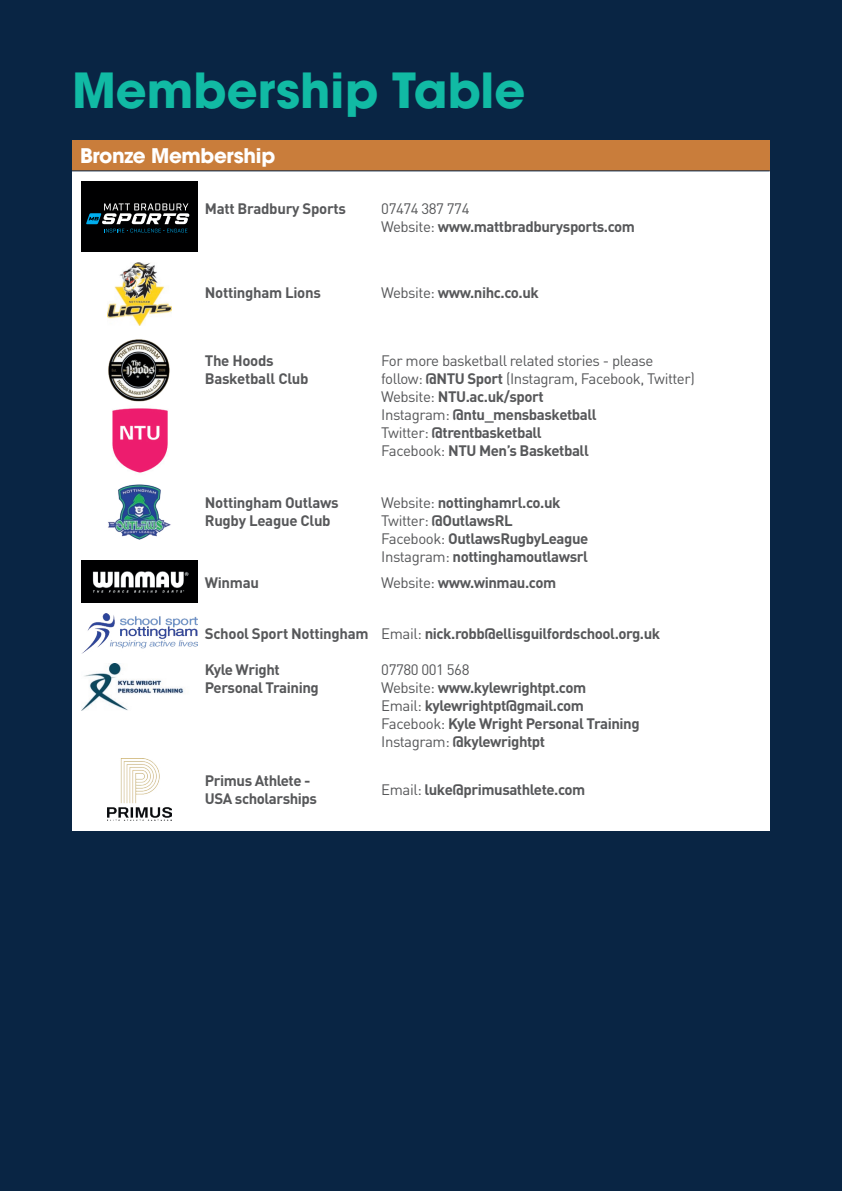
<style>
.page{position:relative;width:842px;height:1191px;background:#092544}
.page>*{position:absolute;margin:0;border:0;box-sizing:border-box;transform-origin:0 0}
.t1{font:700 48px "ITC Avant Garde Std";color:#11baa4}
.t2{font:700 20px "ITC Avant Garde Std";letter-spacing:-.02em;color:#fff}
.t3{font:700 15px/18px "DIN";letter-spacing:-.03em;color:#57585a}
.t4{font:15px/18px "DIN";letter-spacing:-.03em;color:#57585a}
.s1{font-weight:400}
.s2{font-weight:700}
</style>
<div class="page">
<div style="left:72px;top:171px;width:698px;height:659px;background:#fff"></div>
<div style="left:72px;top:140px;width:698px;height:31px;background:#c97d3b"></div>
<hr style="left:72px;top:170px;width:698px;height:1px;background:#092544">
<div style="left:81px;top:181px;width:117px;height:71px;background:#000001"></div>
<svg style="left:86px;top:203px;width:103px;height:29px"></svg>
<img style="left:82px;top:613px;width:116px;height:40px">
<img style="left:81px;top:561px;width:116px;height:42px">
<img style="left:107px;top:263px;width:65px;height:62px">
<img style="left:108px;top:485px;width:63px;height:54px">
<img style="left:108px;top:339px;width:62px;height:134px">
<img style="left:81px;top:663px;width:103px;height:47px">
<img style="left:107px;top:758px;width:65px;height:62px">
<h1 class="t1" style="left:72px;top:58px;width:455px">Membership Table</h1>
<h2 class="t2" style="left:80px;top:142px;width:197px">Bronze Membership</h2>
<p class="t3" style="left:205px;top:199px;width:143px">Matt Bradbury Sports</p>
<p class="t3" style="left:381px;top:198px;width:255px"><span class="s1">07474 387 774<br>Website:</span> www.mattbradburysports.com</p>
<p class="t3" style="left:205px;top:282px;width:118px">Nottingham Lions</p>
<p class="t3" style="left:381px;top:283px;width:159px"><span class="s1">Website:</span> www.nihc.co.uk</p>
<p class="t3" style="left:205px;top:351px;width:105px">The Hoods<br>Basketball Club</p>
<p class="t4" style="left:381px;top:351px;width:315px">For more basketball related stories - please follow: <span class="s2">@NTU Sport</span> (Instagram, Facebook, Twitter)<br>Website: <span class="s2">NTU.ac.uk/sport<br></span>Instagram: <span class="s2">@ntu_mensbasketball<br></span>Twitter: <span class="s2">@trentbasketball<br></span>Facebook: <span class="s2">NTU Men’s Basketball</span></p>
<p class="t3" style="left:205px;top:493px;width:135px">Nottingham Outlaws<br>Rugby League Club</p>
<p class="t3" style="left:381px;top:493px;width:209px"><span class="s1">Website:</span> nottinghamrl.co.uk<br><span class="s1">Twitter:</span> @OutlawsRL<br><span class="s1">Facebook:</span> OutlawsRugbyLeague<br><span class="s1">Instagram:</span> nottinghamoutlawsrl</p>
<p class="t3" style="left:205px;top:572px;width:56px">Winmau</p>
<p class="t3" style="left:381px;top:573px;width:176px"><span class="s1">Website:</span> www.winmau.com</p>
<p class="t3" style="left:205px;top:624px;width:457px">School Sport Nottingham <span class="s1">Email:</span> nick.robb@ellisguilfordschool.org.uk</p>
<p class="t3" style="left:205px;top:660px;width:116px">Kyle Wright<br>Personal Training</p>
<p class="t3" style="left:205px;top:771px;width:114px">Primus Athlete -<br>USA scholarships</p>
<p class="t3" style="left:381px;top:660px;width:260px"><span class="s1">07780 001 568<br>Website:</span> www.kylewrightpt.com<br><span class="s1">Email:</span> kylewrightpt@gmail.com<br><span class="s1">Facebook:</span> Kyle Wright Personal Training<br><span class="s1">Instagram:</span> @kylewrightpt</p>
<p class="t3" style="left:381px;top:780px;width:206px"><span class="s1">Email:</span> luke@primusathlete.com</p>
</div>
